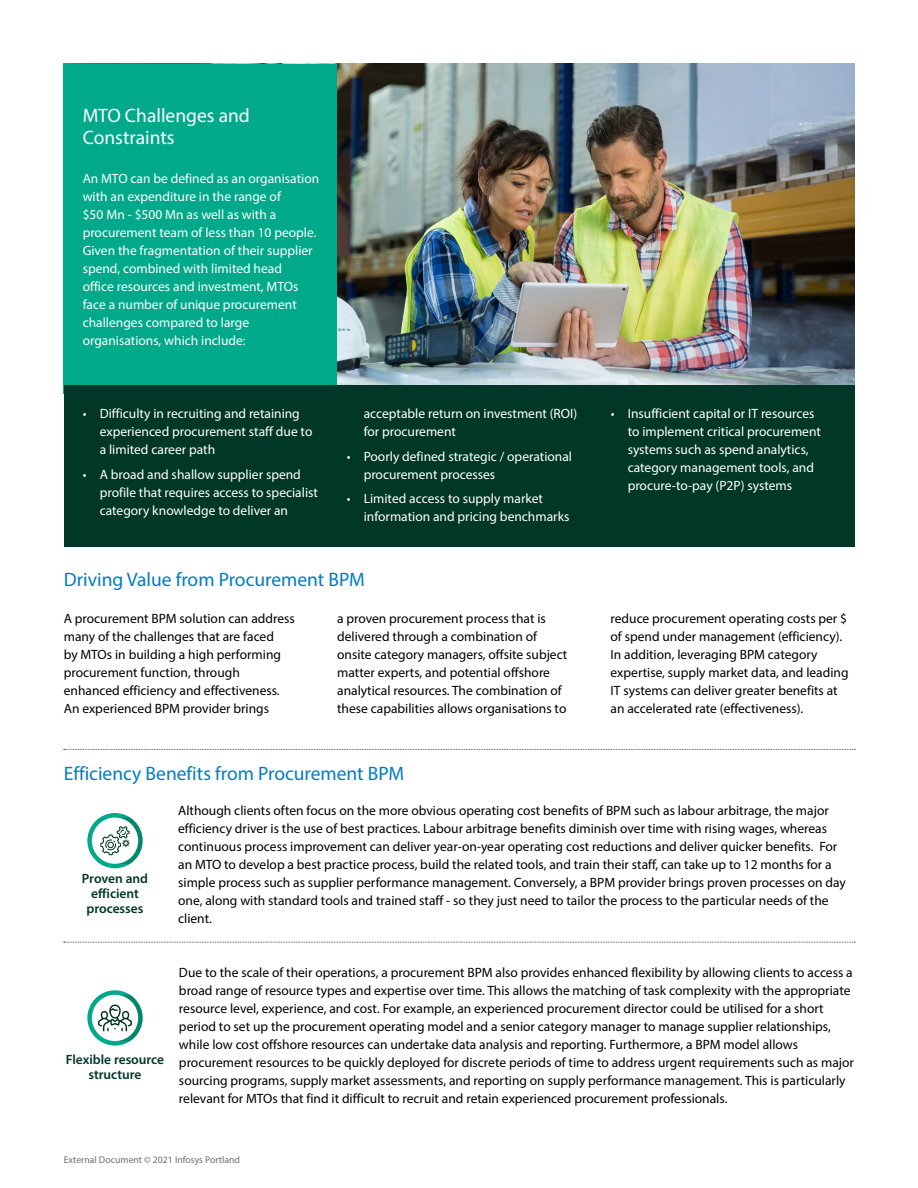
<style>
.page{position:relative;width:918px;height:1188px;background:#fff}
.page>*{position:absolute;margin:0;border:0;box-sizing:border-box;transform-origin:0 0}
.t1{font:19.5px "Myriad Pro";color:#007dc3}
.t2{font:19.5px/22.5px "Myriad Pro";color:#fff}
.t3{font:13.5px/18px "Myriad Pro";color:#000}
.t4{font:13.5px/18px "Myriad Pro";color:#fff}
.t5{font:600 13.5px/15px "Myriad Pro";color:#003726;text-align:center}
.t6{font:9.75px "Myriad Pro";color:#6d6e71}
</style>
<div class="page">
<img style="left:337px;top:64px;width:517px;height:321px">
<div style="left:64px;top:64px;width:273px;height:330px;background:#00a98a"></div>
<div style="left:64px;top:385px;width:790px;height:162px;background:#003726"></div>
<svg style="left:64px;top:749px;width:791px;height:1px"></svg>
<svg style="left:64px;top:942px;width:791px;height:1px"></svg>
<svg style="left:87px;top:813px;width:56px;height:55px"></svg>
<div style="left:92px;top:818px;width:46px;height:46px;background:#fff;border-radius:50%"></div>
<svg style="left:100px;top:818px;width:43px;height:46px"></svg>
<svg style="left:87px;top:990px;width:56px;height:56px"></svg>
<div style="left:92px;top:995px;width:46px;height:46px;background:#fff;border-radius:50%"></div>
<svg style="left:98px;top:995px;width:45px;height:46px"></svg>
<h1 class="t2" style="left:83px;top:104px;width:169px">MTO Challenges and<br>Constraints</h1>
<p class="t4" style="left:83px;top:169px;width:238px">An MTO can be defined as an organisation with an expenditure in the range of<br>$50 Mn - $500 Mn as well as with a procurement team of less than 10 people.<br>Given the fragmentation of their supplier spend, combined with limited head<br>office resources and investment, MTOs face a number of unique procurement challenges compared to large organisations, which include:</p>
<p class="t4" style="left:100px;top:405px;width:214px;text-indent:-17px">• Difficulty in recruiting and retaining experienced procurement staff due to a limited career path</p>
<p class="t4" style="left:100px;top:465px;width:220px;text-indent:-17px">• A broad and shallow supplier spend profile that requires access to specialist category knowledge to deliver an</p>
<p class="t4" style="left:364px;top:405px;width:215px">acceptable return on investment (ROI) for procurement</p>
<p class="t4" style="left:364px;top:447px;width:210px;text-indent:-17px">• Poorly defined strategic / operational procurement processes</p>
<p class="t4" style="left:364px;top:489px;width:207px;text-indent:-17px">• Limited access to supply market information and pricing benchmarks</p>
<p class="t4" style="left:628px;top:405px;width:195px;text-indent:-17px">• Insufficient capital or IT resources to implement critical procurement systems such as spend analytics, category management tools, and procure-to-pay (P2P) systems</p>
<h1 class="t1" style="left:64px;top:567px;width:303px">Driving Value from Procurement BPM</h1>
<p class="t3" style="left:64px;top:610px;width:233px">A procurement BPM solution can address many of the challenges that are faced<br>by MTOs in building a high performing procurement function, through enhanced efficiency and effectiveness.<br>An experienced BPM provider brings</p>
<p class="t3" style="left:337px;top:610px;width:232px">a proven procurement process that is delivered through a combination of onsite category managers, offsite subject matter experts, and potential offshore analytical resources. The combination of these capabilities allows organisations to</p>
<p class="t3" style="left:611px;top:610px;width:240px">reduce procurement operating costs per $ of spend under management (efficiency).<br>In addition, leveraging BPM category expertise, supply market data, and leading IT systems can deliver greater benefits at an accelerated rate (effectiveness).</p>
<h1 class="t1" style="left:64px;top:762px;width:342px">Efficiency Benefits from Procurement BPM</h1>
<p class="t5" style="left:82px;top:871px;width:68px">Proven and efficient processes</p>
<p class="t3" style="left:178px;top:801px;width:669px">Although clients often focus on the more obvious operating cost benefits of BPM such as labour arbitrage, the major efficiency driver is the use of best practices. Labour arbitrage benefits diminish over time with rising wages, whereas continuous process improvement can deliver year-on-year operating cost reductions and deliver quicker benefits. For an MTO to develop a best practice process, build the related tools, and train their staff, can take up to 12 months for a simple process such as supplier performance management. Conversely, a BPM provider brings proven processes on day one, along with standard tools and trained staff - so they just need to tailor the process to the particular needs of the client.</p>
<p class="t5" style="left:66px;top:1052px;width:100px">Flexible resource structure</p>
<p class="t3" style="left:179px;top:963px;width:677px">Due to the scale of their operations, a procurement BPM also provides enhanced flexibility by allowing clients to access a broad range of resource types and expertise over time. This allows the matching of task complexity with the appropriate resource level, experience, and cost. For example, an experienced procurement director could be utilised for a short period to set up the procurement operating model and a senior category manager to manage supplier relationships, while low cost offshore resources can undertake data analysis and reporting. Furthermore, a BPM model allows procurement resources to be quickly deployed for discrete periods of time to address urgent requirements such as major sourcing programs, supply market assessments, and reporting on supply performance management. This is particularly relevant for MTOs that find it difficult to recruit and retain experienced procurement professionals.</p>
<p class="t6" style="left:64px;top:1154px;width:178px">External Document © 2021 Infosys Portland</p>
</div>
